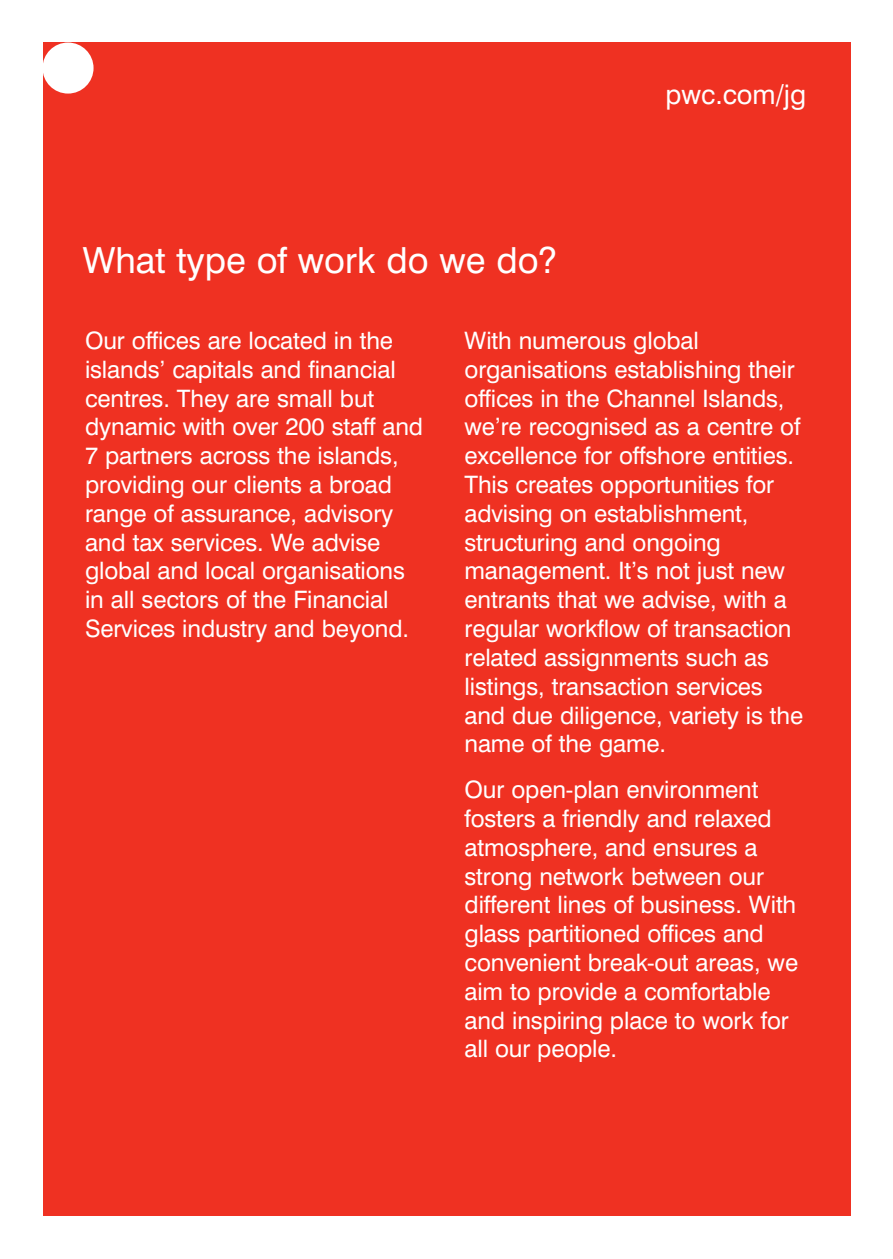
<style>
.page{position:relative;width:893px;height:1259px;background:#fff}
.page>*{position:absolute;margin:0;border:0;box-sizing:border-box;transform-origin:0 0}
.t1{font:36px "Swiss 721 BT";color:#fff}
.t2{font:27px "Swiss 721 BT";color:#fff}
.t3{font:24px/28.8px "Swiss 721 BT";letter-spacing:-.005em;color:#fff}
</style>
<div class="page">
<div style="left:43px;top:43px;width:807px;height:1173px;background:#ef3122"></div>
<div style="left:43px;top:43px;width:51px;height:51px;background:#fff;border-radius:50%"></div>
<h1 class="t1" style="left:83px;top:247px;width:476px">What type of work do we do?</h1>
<p class="t2" style="left:665px;top:85px;width:142px">pwc.com/jg</p>
<p class="t3" style="left:85px;top:328px;width:340px">Our offices are located in the islands’ capitals and financial centres. They are small but dynamic with over 200 staff and<br>7 partners across the islands, providing our clients a broad range of assurance, advisory and tax services. We advise global and local organisations in all sectors of the Financial<br>Services industry and beyond.</p>
<p class="t3" style="left:465px;top:328px;width:340px">With numerous global organisations establishing their offices in the Channel Islands, we’re recognised as a centre of excellence for offshore entities.<br>This creates opportunities for advising on establishment, structuring and ongoing management. It’s not just new entrants that we advise, with a regular workflow of transaction related assignments such as listings, transaction services and due diligence, variety is the name of the game.</p>
<p class="t3" style="left:465px;top:777px;width:335px">Our open-plan environment fosters a friendly and relaxed atmosphere, and ensures a strong network between our different lines of business. With glass partitioned offices and convenient break-out areas, we aim to provide a comfortable and inspiring place to work for all our people.</p>
</div>
